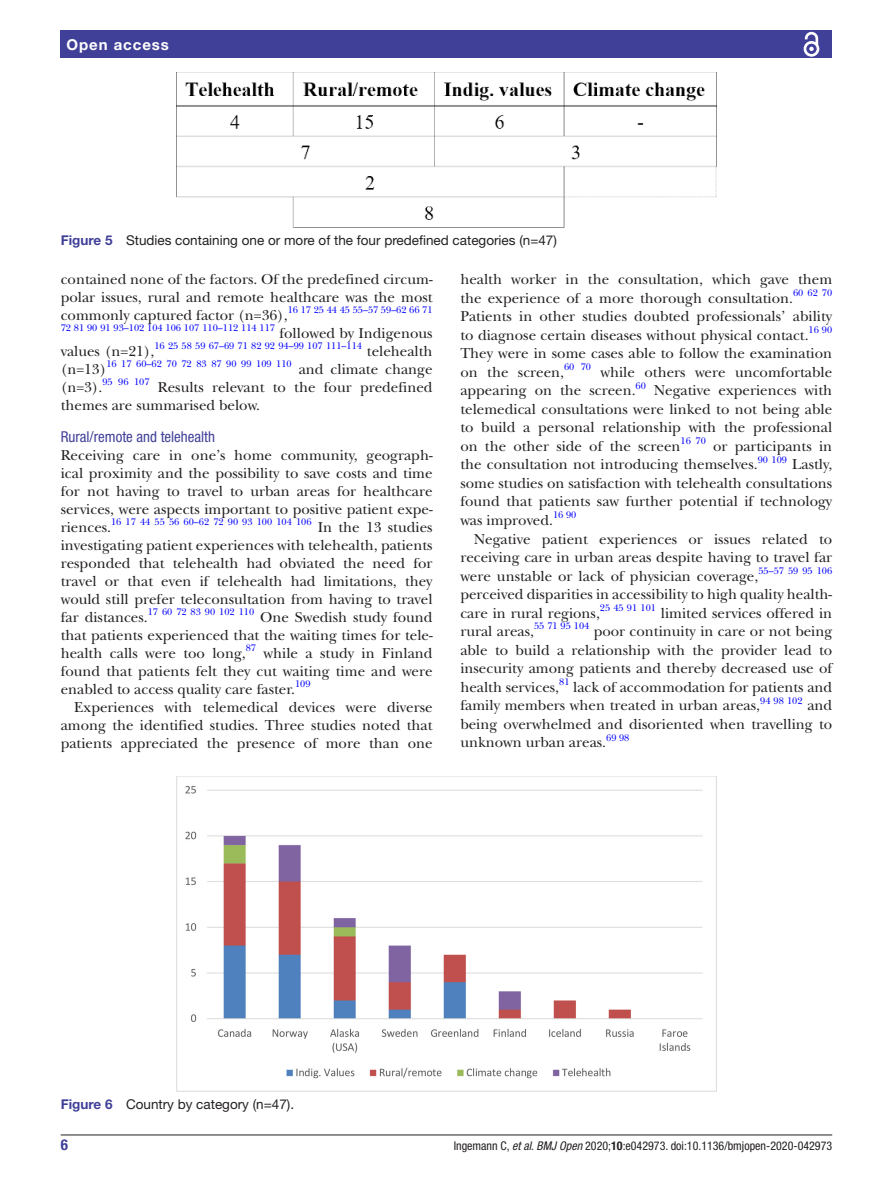
<style>
.page{position:relative;width:893px;height:1191px;background:#fff}
.page>*{position:absolute;margin:0;border:0;box-sizing:border-box;transform-origin:0 0}
.t1{font:15px/18px "New Baskerville";color:#231f20;text-align:justify}
.t2{font:condensed 15px "Helvetica Neue LT Std";color:#414099}
.t3{font:700 15px "Helvetica Neue LT Std";letter-spacing:.065em;color:#fff}
.t4{font:700 condensed 15px "Helvetica Neue LT Std";color:#414099}
.t5{font:13.5px "Helvetica Neue LT Std";color:#231f20}
.t6{font:condensed 12px "Helvetica Neue LT Std";color:#231f20}
.t7{font:9.9px/18px "New Baskerville";color:#00f;text-align:right}
.s1{font-weight:700;color:#414099}
.s2{font-size:15px;color:#231f20}
.s3{font-style:italic}
.s4{font-weight:700}
</style>
<div class="page">
<hr style="left:61px;top:1134px;width:771px;height:1px;background:#231f20">
<div style="left:61px;top:31px;width:771px;height:27px;background:#414099"></div>
<svg style="left:803px;top:31px;width:17px;height:26px"></svg>
<img style="left:176px;top:73px;width:540px;height:154px">
<img style="left:176px;top:776px;width:540px;height:315px">
<p class="t3" style="left:66px;top:35px;width:104px">Open access</p>
<p class="t5" style="left:61px;top:232px;width:498px"><span class="s1">Figure 5</span> Studies containing one or more of the four predefined categories (n=47)</p>
<p class="t1" style="left:61px;top:270px;width:373px">contained none of the factors. Of the predefined circum&shy;polar issues, rural and remote healthcare was the most commonly captured factor (n=36),</p>
<p class="t7" style="left:61px;top:301px;width:373px">16 17 25 44 45 55–57 59–62 66 71<br>72 81 90 91 93–102 104 106 107 110–112 114 117 <span class="s2">followed by Indigenous</span></p>
<p class="t1" style="left:61px;top:342px;width:95px">values (n=21),</p>
<p class="t7" style="left:154px;top:337px;width:209px">16 25 58 59 67–69 71 82 92 94–99 107 111–114</p>
<p class="t1" style="left:367px;top:342px;width:67px">telehealth</p>
<p class="t1" style="left:61px;top:360px;width:47px">(n=13)</p>
<p class="t7" style="left:106px;top:355px;width:187px">16 17 60–62 70 72 83 87 90 99 109 110</p>
<p class="t1" style="left:299px;top:360px;width:135px">and climate change</p>
<p class="t1" style="left:61px;top:378px;width:43px">(n=3).</p>
<p class="t7" style="left:102px;top:373px;width:49px">95 96 107</p>
<p class="t1" style="left:61px;top:378px;width:373px;text-indent:97px">Results relevant to the four predefined themes are summarised below.</p>
<p class="t2" style="left:61px;top:428px;width:156px">Rural/remote and telehealth</p>
<p class="t1" style="left:61px;top:446px;width:373px">Receiving care in one’s home community, geograph&shy;ical proximity and the possibility to save costs and time for not having to travel to urban areas for healthcare services, were aspects important to positive patient expe&shy;riences.</p>
<p class="t7" style="left:111px;top:513px;width:202px">16 17 44 55 56 60–62 72 90 93 100 104 106</p>
<p class="t1" style="left:61px;top:518px;width:373px;text-indent:257px">In the 13 studies investigating patient experiences with telehealth, patients responded that telehealth had obviated the need for travel or that even if telehealth had limitations, they would still prefer teleconsultation from having to travel far distances.</p>
<p class="t7" style="left:148px;top:603px;width:108px">17 60 72 83 90 102 110</p>
<p class="t1" style="left:61px;top:608px;width:373px;text-indent:199px">One Swedish study found that patients experienced that the waiting times for tele&shy;health calls were too long,</p>
<p class="t7" style="left:246px;top:639px;width:12px">87</p>
<p class="t1" style="left:61px;top:644px;width:373px;text-indent:203px">while a study in Finland found that patients felt they cut waiting time and were enabled to access quality care faster.</p>
<p class="t7" style="left:295px;top:675px;width:17px">109</p>
<p class="t1" style="left:61px;top:698px;width:373px;text-indent:14px">Experiences with telemedical devices were diverse among the identified studies. Three studies noted that patients appreciated the presence of more than one</p>
<p class="t1" style="left:460px;top:270px;width:373px;line-height:18.6px">health worker in the consultation, which gave them the experience of a more thorough consultation.<sup>60</sup> <sup>62</sup> <sup>70<br></sup>Patients in other studies doubted professionals’ ability to diagnose certain diseases without physical contact.</p>
<p class="t7" style="left:809px;top:321px;width:25px">16 90</p>
<p class="t1" style="left:460px;top:344px;width:373px;line-height:18.6px">They were in some cases able to follow the examination on the screen,</p>
<p class="t7" style="left:564px;top:358px;width:28px">60 70</p>
<p class="t1" style="left:460px;top:363px;width:373px;line-height:18.5px;text-indent:140px">while others were uncomfortable appearing on the screen.<sup>60</sup></p>
<p class="t1" style="left:460px;top:381px;width:373px;line-height:18.5px;text-indent:194px">Negative experiences with telemedical consultations were linked to not being able to build a personal relationship with the professional on the other side of the screen<sup>16</sup> <sup>70</sup></p>
<p class="t1" style="left:460px;top:437px;width:373px;line-height:18.6px;text-indent:253px">or participants in the consultation not introducing themselves.</p>
<p class="t7" style="left:758px;top:450px;width:31px">90 109</p>
<p class="t1" style="left:460px;top:455px;width:373px;line-height:18.5px;text-indent:332px">Lastly, some studies on satisfaction with telehealth consultations found that patients saw further potential if technology was improved.<sup>16</sup> <sup>90</sup></p>
<p class="t1" style="left:460px;top:529px;width:373px;line-height:18.6px;text-indent:14px">Negative patient experiences or issues related to receiving care in urban areas despite having to travel far were unstable or lack of physician coverage,</p>
<p class="t7" style="left:758px;top:561px;width:75px">55–57 59 95 106</p>
<p class="t1" style="left:460px;top:585px;width:373px;line-height:18.6px">perceived disparities in accessibility to high quality health&shy;care in rural regions,</p>
<p class="t7" style="left:600px;top:599px;width:58px">25 45 91 101</p>
<p class="t1" style="left:661px;top:604px;width:173px">limited services offered in</p>
<p class="t7" style="left:534px;top:617px;width:57px">55 71 95 104</p>
<p class="t1" style="left:460px;top:622px;width:373px;line-height:18.5px;text-indent:133px">poor continuity in care or not being able to build a relationship with the provider lead to insecurity among patients and thereby decreased use of health services,</p>
<p class="t1" style="left:460px;top:622px;width:75px">rural areas,</p>
<p class="t7" style="left:559px;top:673px;width:12px">81</p>
<p class="t1" style="left:460px;top:677px;width:373px;line-height:18.6px;text-indent:113px">lack of accommodation for patients and family members when treated in urban areas,</p>
<p class="t7" style="left:760px;top:691px;width:44px">94 98 102</p>
<p class="t1" style="left:460px;top:696px;width:373px;line-height:18.6px;text-indent:347px">and being overwhelmed and disoriented when travelling to unknown urban areas.</p>
<p class="t7" style="left:606px;top:728px;width:25px">69 98</p>
<p class="t5" style="left:61px;top:1096px;width:235px"><span class="s1">Figure 6</span> Country by category (n=47).</p>
<p class="t4" style="left:61px;top:1135px;width:9px">6</p>
<p class="t6" style="left:454px;top:1138px;width:380px">Ingemann C, <span class="s3">et al</span>. <span class="s3">BMJ Open</span> 2020;<span class="s4">10</span>:e042973. doi:10.1136/bmjopen-2020-042973</p>
</div>
